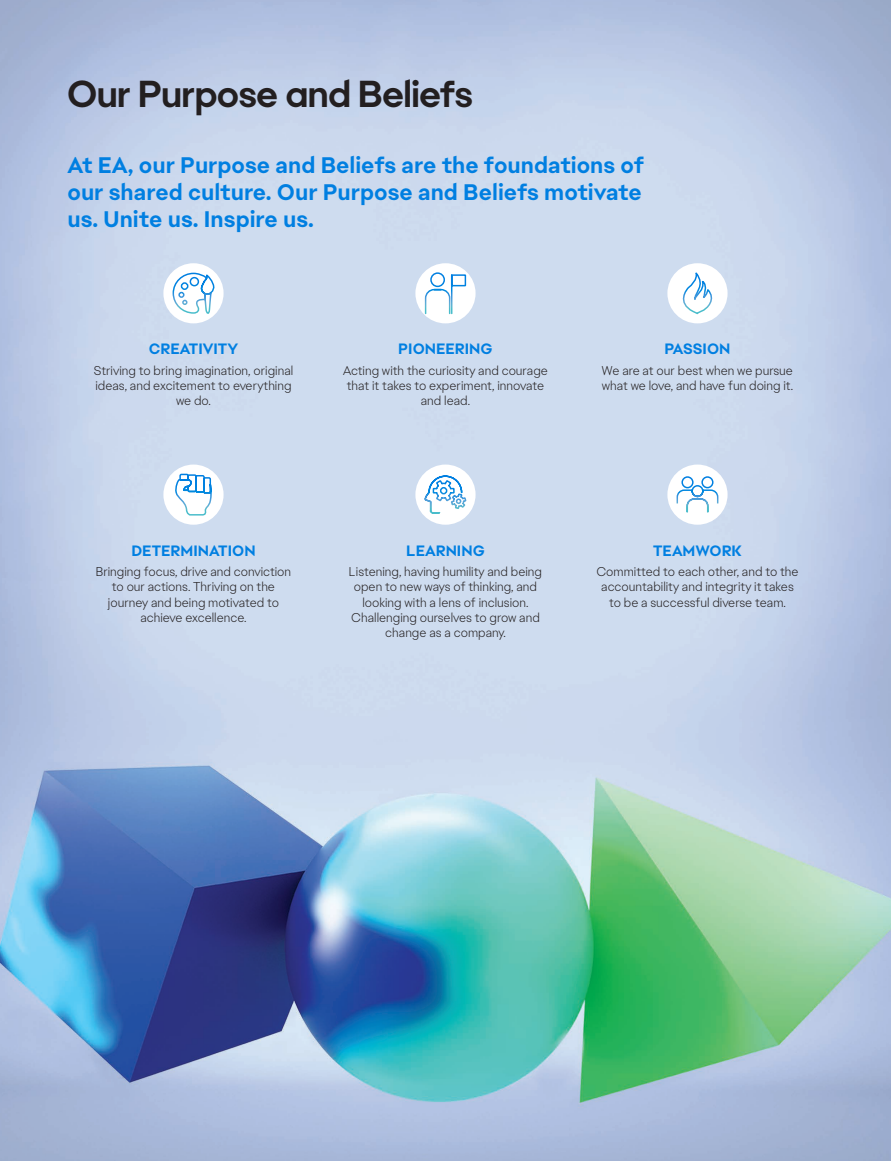
<style>
.page{position:relative;width:891px;height:1161px;background:#fff}
.page>*{position:absolute;margin:0;border:0;box-sizing:border-box;transform-origin:0 0}
.t1{font:700 37.5px "Electronic Arts Display";color:#231f20}
.t2{font:700 22.5px/27px "Electronic Arts Text";color:#007fe1;text-align:justify}
.t3{font:700 15px "Electronic Arts Text";color:#007fe1}
.t4{font:300 12.75px/15.3px "Electronic Arts Text";color:#231f20;text-align:center}
</style>
<div class="page">
<img style="left:0;top:0;width:891px;height:1161px">
<div style="left:163px;top:263px;width:61px;height:60px;background:#fff;border-radius:50%"></div>
<svg style="left:172px;top:272px;width:43px;height:43px"></svg>
<div style="left:415px;top:263px;width:61px;height:60px;background:#fff;border-radius:50%"></div>
<svg style="left:424px;top:272px;width:43px;height:43px"></svg>
<div style="left:667px;top:263px;width:61px;height:60px;background:#fff;border-radius:50%"></div>
<svg style="left:676px;top:272px;width:37px;height:43px"></svg>
<div style="left:163px;top:465px;width:61px;height:60px;background:#fff;border-radius:50%"></div>
<svg style="left:175px;top:473px;width:37px;height:43px"></svg>
<div style="left:415px;top:465px;width:61px;height:60px;background:#fff;border-radius:50%"></div>
<svg style="left:424px;top:475px;width:43px;height:39px"></svg>
<div style="left:667px;top:465px;width:61px;height:60px;background:#fff;border-radius:50%"></div>
<svg style="left:676px;top:476px;width:43px;height:37px"></svg>
<h1 class="t1" style="left:68px;top:70px;width:407px">Our Purpose and Beliefs</h1>
<h2 class="t2" style="left:68px;top:152px;width:578px">At EA, our Purpose and Beliefs are the foundations of our shared culture. Our Purpose and Beliefs motivate us. Unite us. Inspire us.</h2>
<p class="t3" style="left:149px;top:339px;width:91px">CREATIVITY</p>
<p class="t3" style="left:398px;top:339px;width:96px">PIONEERING</p>
<p class="t3" style="left:664px;top:339px;width:68px">PASSION</p>
<p class="t4" style="left:94px;top:362px;width:201px">Striving to bring imagination, original ideas, and excitement to everything we do.</p>
<p class="t4" style="left:343px;top:362px;width:206px">Acting with the curiosity and courage that it takes to experiment, innovate and lead.</p>
<p class="t4" style="left:602px;top:362px;width:193px;text-align:left">We are at our best when we pursue what we love, and have fun doing it.</p>
<p class="t3" style="left:131px;top:541px;width:126px">DETERMINATION</p>
<p class="t3" style="left:406px;top:541px;width:80px">LEARNING</p>
<p class="t3" style="left:653px;top:541px;width:90px">TEAMWORK</p>
<p class="t4" style="left:96px;top:564px;width:197px">Bringing focus, drive and conviction to our actions. Thriving on the journey and being motivated to achieve excellence.</p>
<p class="t4" style="left:349px;top:564px;width:195px">Listening, having humility and being open to new ways of thinking, and looking with a lens of inclusion.<br>Challenging ourselves to grow and change as a company.</p>
<p class="t4" style="left:596px;top:564px;width:204px">Committed to each other, and to the accountability and integrity it takes to be a successful diverse team.</p>
</div>
